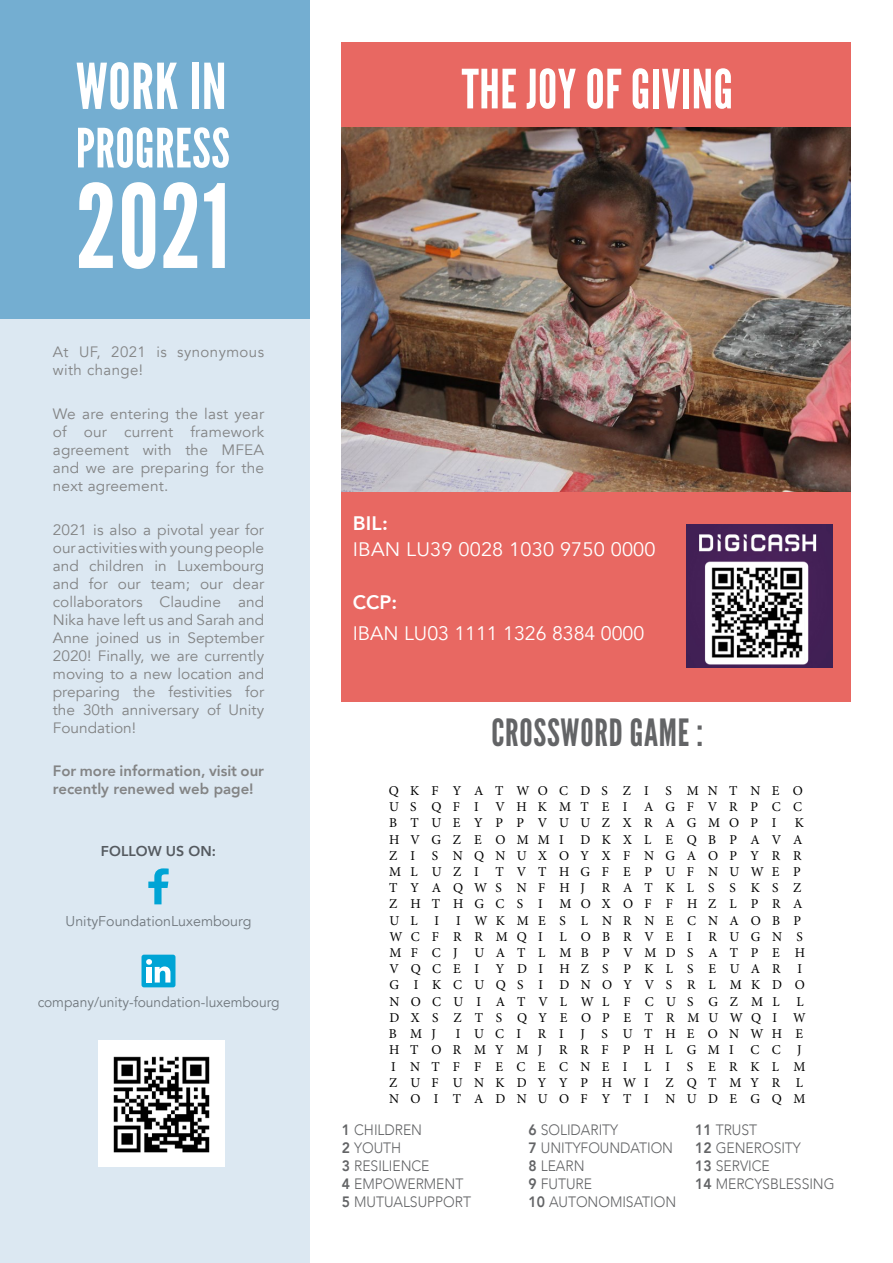
<style>
.page{position:relative;width:893px;height:1263px;background:#fff}
.page>*{position:absolute;margin:0;border:0;box-sizing:border-box;transform-origin:0 0}
.t1{font:115.5px "League Gothic";color:#fff}
.t2{font:63px "League Gothic";letter-spacing:.01em;color:#fff}
.t3{font:54px "League Gothic";letter-spacing:.01em;color:#fff}
.t4{font:37.5px "League Gothic";letter-spacing:.02em;color:#636466}
.t5{font:19.5px "Avenir";letter-spacing:.005em;color:#fff}
.t6{font:800 19.5px "Avenir";letter-spacing:.005em;color:#fff}
.t7{font:15px/18px "Avenir";letter-spacing:.01em;color:#838485;text-align:justify}
.t8{font:300 15px/18px "Avenir";letter-spacing:-.005em;color:#636466;scale:.93 1}
.t9{font:800 15px/18px "Avenir";color:#838485}
.t10{font:15px/18px "Avenir";letter-spacing:.03em;color:#838485}
.t11{font:14.25px "Avenir";color:#838485}
.t12{font:800 14.25px "Avenir";color:#636466}
.t13{font:13.5px/16.2px "Minion Pro";letter-spacing:.9em;color:#000}
.t14{font:13.5px/16.2px "Minion Pro";letter-spacing:.88em;color:#000}
.s1{font-weight:800}
</style>
<div class="page">
<div style="left:341px;top:43px;width:509px;height:659px;background:#e86862"></div>
<div style="left:0;top:77px;width:310px;height:1186px;background:#dce8f2"></div>
<img style="left:341px;top:127px;width:509px;height:365px">
<div style="left:0;top:0;width:310px;height:318px;background:#74aed1"></div>
<svg style="left:148px;top:868px;width:21px;height:36px"></svg>
<div style="left:142px;top:955px;width:33px;height:32px;background:#00a4d5;border-radius:2px"></div>
<svg style="left:146px;top:959px;width:24px;height:23px"></svg>
<div style="left:98px;top:1040px;width:127px;height:127px;background:#fff"></div>
<img style="left:113px;top:1056px;width:97px;height:97px">
<img style="left:687px;top:524px;width:145px;height:144px">
<h2 class="t2" style="left:76px;top:49px;width:152px">WORK IN</h2>
<h3 class="t3" style="left:76px;top:116px;width:155px">PROGRESS</h3>
<h1 class="t1" style="left:76px;top:158px;width:155px">2021</h1>
<p class="t10" style="left:53px;top:344px;width:213px">At UF, 2021 is synonymous with change!</p>
<p class="t7" style="left:53px;top:405px;width:213px">We are entering the last year of our current framework agreement with the MFEA and we are preparing for the next agreement.</p>
<p class="t7" style="left:53px;top:521px;width:213px">2021 is also a pivotal year for our activities with young people and children in Luxembourg and for our team; our dear collaborators Claudine and Nika have left us and Sarah and Anne joined us in September 2020! Finally, we are currently moving to a new location and preparing the festivities for the 30th anniversary of Unity Foundation!</p>
<p class="t9" style="left:53px;top:762px;width:213px">For more information, visit our recently renewed web page!</p>
<p class="t12" style="left:101px;top:840px;width:117px">FOLLOW US ON:</p>
<p class="t11" style="left:66px;top:913px;width:187px">UnityFoundationLuxembourg</p>
<p class="t11" style="left:37px;top:993px;width:244px">company/unity-foundation-luxembourg</p>
<h3 class="t3" style="left:462px;top:57px;width:273px">THE JOY OF GIVING</h3>
<h3 class="t6" style="left:353px;top:508px;width:37px">BIL:</h3>
<h3 class="t5" style="left:353px;top:538px;width:304px">IBAN LU39 0028 1030 9750 0000</h3>
<h3 class="t6" style="left:353px;top:587px;width:46px">CCP:</h3>
<h3 class="t5" style="left:353px;top:622px;width:293px">IBAN LU03 1111 1326 8384 0000</h3>
<h3 class="t4" style="left:491px;top:710px;width:213px">CROSSWORD GAME :</h3>
<p class="t13" style="left:389px;top:783px;width:416px;text-align:justify">QKF YATWOCDS ZI S MNT NEO US QF I VHKMTEI AGF VRPCC BTUEYPPVUUZXRAGMOPI</p>
<p class="t13" style="left:389px;top:815px;width:416px;text-indent:406px">K<br>HVGZE OMMI DKXL E QBP AVA<br>ZI S NQNUXOYXF NGAOPYRR<br>MLUZI TVTHGFEPUFNUWEP<br>TYAQWS NFHJ RATKLS S KS Z<br>ZHTHGCS I MOXOFFHZLPRA<br>U L I</p>
<p class="t13" style="left:389px;top:912px;width:417px;text-indent:67px">IWKMES L NRNECNAOBP<br>WCFRRMQI LOBRVEI RUGN S<br>MF CJ UATLMBPVMDS ATPE H<br>VQCEI YD I HZS PKLS EUAR</p>
<p class="t14" style="left:389px;top:961px;width:418px;text-indent:409px">I<br>G IKCUQS I DNOYVS RL MKDO<br>NOCUI ATVL WL F CUS GZML L<br>DXS ZTS QYEOPETRMUWQI W<br>B MJ</p>
<p class="t13" style="left:389px;top:1026px;width:418px;text-indent:67px">IUCI RI J S UTHEONWHE<br>HTORMYMJ RRFPHLGMI CC J<br>INTFFECECNEI LI SERKLM<br>ZUFUNKDYYPHWI ZQTMYR L<br>NO I TADNUOF YTI NUDE GQM</p>
<p class="t8" style="left:342px;top:1120px;width:140px"><span class="s1">1</span> CHILDREN<br><span class="s1">2</span> YOUTH<br><span class="s1">3</span> RESILIENCE<br><span class="s1">4</span> EMPOWERMENT<br><span class="s1">5</span> MUTUALSUPPORT</p>
<p class="t8" style="left:528px;top:1120px;width:160px"><span class="s1">6</span> SOLIDARITY<br><span class="s1">7</span> UNITYFOUNDATION<br><span class="s1">8</span> LEARN<br><span class="s1">9</span> FUTURE<br><span class="s1">10</span> AUTONOMISATION</p>
<p class="t8" style="left:695px;top:1120px;width:151px"><span class="s1">11</span> TRUST<br><span class="s1">12</span> GENEROSITY<br><span class="s1">13</span> SERVICE<br><span class="s1">14</span> MERCYSBLESSING</p>
</div>
